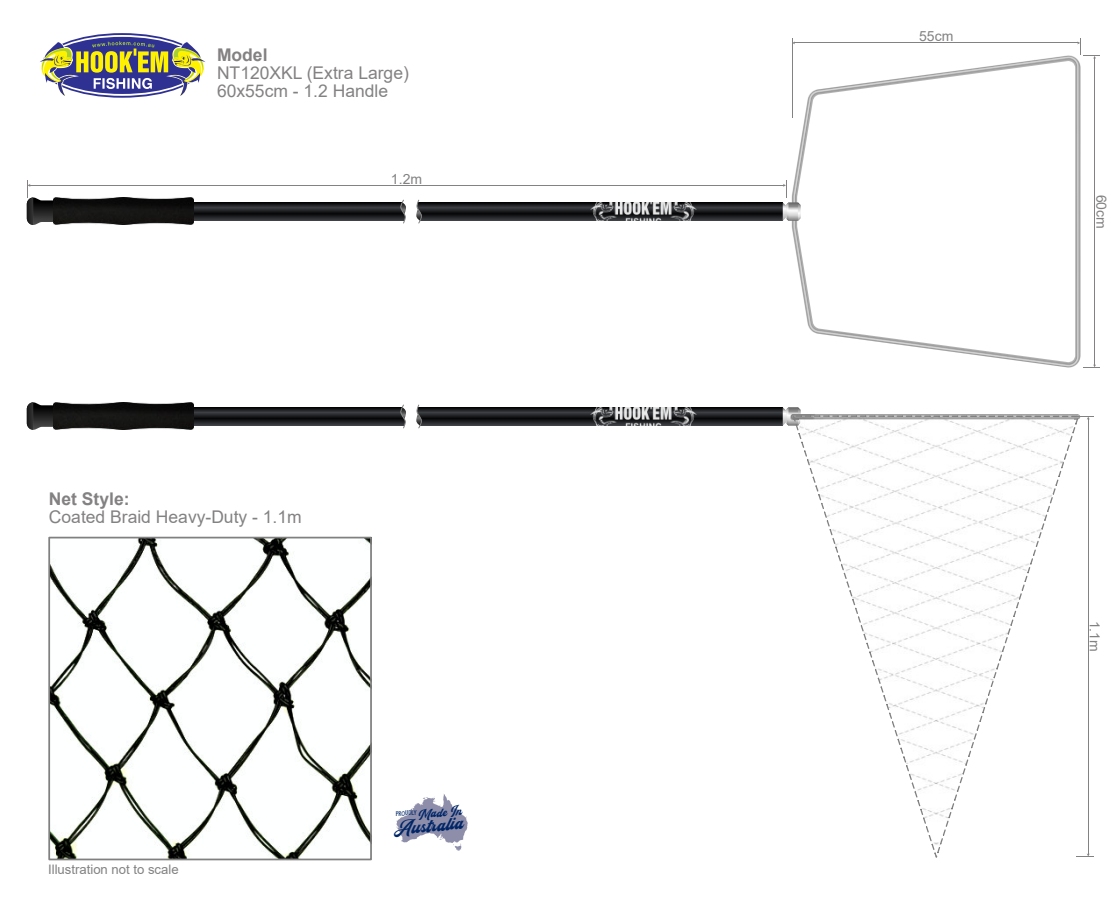
<style>
.page{position:relative;width:1120px;height:897px;background:#fff}
.page>*{position:absolute;margin:0;border:0;box-sizing:border-box;transform-origin:0 0}
.t1{font:18.81px "Flanders Script";color:#002667}
.t2{font:17.5px/18.1px "Arial";color:#838181}
.t3{font:700 17.5px "Arial";color:#838181}
.t4{font:14px "Arial";color:#838181}
.t5{font:13.12px "Arial";color:#838181}
.t6{font:12.6px "Flanders Script";color:#002667}
.t7{font:8.58px "Frankest Serif";color:#002667}
</style>
<div class="page">
<img style="left:51px;top:540px;width:318px;height:317px">
<div style="left:48px;top:537px;width:324px;height:323px;border:2px solid #808080"></div>
<img style="left:793px;top:57px;width:286px;height:309px">
<hr style="left:792px;top:38px;width:1px;height:79px;background:#838181">
<hr style="left:794px;top:43px;width:284px;height:1px;background:#838181">
<svg style="left:1077px;top:38px;width:23px;height:21px"></svg>
<svg style="left:1083px;top:364px;width:17px;height:4px"></svg>
<hr style="left:1094px;top:58px;width:1px;height:307px;background:#838181">
<img style="left:33px;top:402px;width:161px;height:28px">
<svg style="left:27px;top:402px;width:6px;height:28px"></svg>
<svg style="left:194px;top:407px;width:579px;height:19px"></svg>
<img style="left:590px;top:407px;width:107px;height:19px">
<svg style="left:773px;top:407px;width:28px;height:19px"></svg>
<img style="left:53px;top:403px;width:141px;height:26px">
<img style="left:33px;top:197px;width:161px;height:28px">
<svg style="left:194px;top:202px;width:579px;height:19px"></svg>
<img style="left:590px;top:202px;width:107px;height:19px">
<img style="left:53px;top:198px;width:141px;height:27px">
<svg style="left:792px;top:414px;width:286px;height:444px"></svg>
<svg style="left:1075px;top:414px;width:18px;height:6px"></svg>
<svg style="left:1076px;top:853px;width:17px;height:4px"></svg>
<hr style="left:1088px;top:419px;width:1px;height:435px;background:#838181">
<svg style="left:27px;top:180px;width:6px;height:45px"></svg>
<svg style="left:773px;top:180px;width:27px;height:41px"></svg>
<hr style="left:30px;top:185px;width:754px;height:1px;background:#838181">
<svg style="left:40px;top:33px;width:165px;height:65px"></svg>
<svg style="left:396px;top:794px;width:72px;height:57px"></svg>
<svg style="left:400px;top:404px;width:22px;height:25px"></svg>
<svg style="left:400px;top:199px;width:22px;height:25px"></svg>
<p class="t3" style="left:217px;top:48px;width:52px">Model</p>
<p class="t2" style="left:217px;top:65px;width:193px">NT120XKL (Extra Large)<br>60x55cm - 1.2 Handle</p>
<p class="t4" style="left:391px;top:174px;width:33px">1.2m</p>
<p class="t3" style="left:49px;top:492px;width:82px">Net Style:</p>
<p class="t2" style="left:49px;top:509px;width:254px">Coated Braid Heavy-Duty - 1.1m</p>
<p class="t5" style="left:48px;top:864px;width:132px">Illustration not to scale</p>
<p class="t6" style="left:418px;top:809px;width:45px;rotate:-6deg">Made In</p>
<p class="t7" style="left:395px;top:810px;width:23px;rotate:-6deg">Proudly</p>
<p class="t1" style="left:393px;top:821px;width:72px;rotate:-6deg">Australia</p>
<p class="t4" style="left:919px;top:31px;width:36px">55cm</p>
<p class="t4" style="left:1107px;top:195px;width:36px;rotate:90deg">60cm</p>
<p class="t4" style="left:1100px;top:621px;width:33px;rotate:90deg">1.1m</p>
</div>
